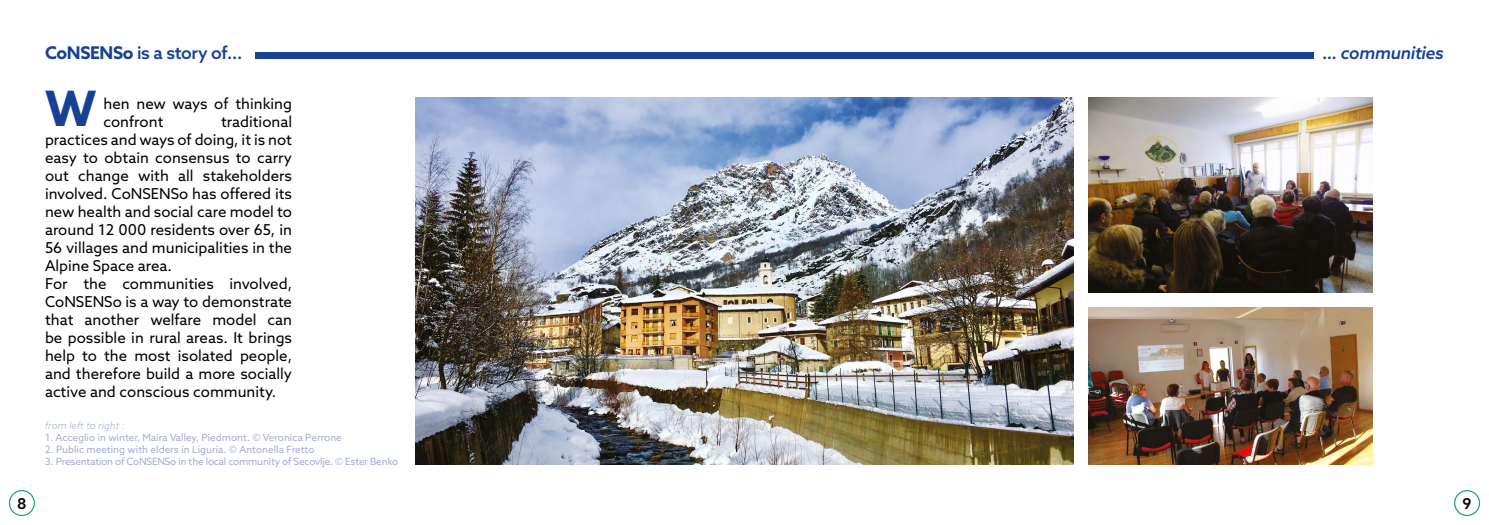
<style>
.page{position:relative;width:1489px;height:525px;background:#fff}
.page>*{position:absolute;margin:0;border:0;box-sizing:border-box;transform-origin:0 0}
.t1{font:700 48.75px "Azo Sans";color:#164194}
.t2{font:500 17.5px "Azo Sans";letter-spacing:-.02em;color:#164194}
.t3{font:italic 500 17.5px "Azo Sans";letter-spacing:-.02em;color:#164194}
.t4{font:15px/18px "Azo Sans";color:#000}
.t5{font:500 15px "Azo Sans";color:#000}
.t6{font:10px "Azo Sans";letter-spacing:-.005em;color:#a3add8}
.t7{font:italic 300 10px "Azo Sans";color:#a3add8}
.s1{font-weight:700}
</style>
<div class="page">
<div style="left:9px;top:489px;width:26px;height:27px;border:1px solid #1daa69;border-radius:50%"></div>
<div style="left:1453px;top:489px;width:26px;height:27px;border:1px solid #1daa69;border-radius:50%"></div>
<img style="left:415px;top:97px;width:658px;height:367px">
<img style="left:1088px;top:307px;width:284px;height:157px">
<img style="left:1088px;top:97px;width:284px;height:195px">
<div style="left:255px;top:52px;width:1058px;height:7px;background:#164194"></div>
<p class="t2" style="left:45px;top:41px;width:199px"><span class="s1">CoNSENSo</span> is a story of...</p>
<p class="t3" style="left:1322px;top:41px;width:122px">… communities</p>
<h1 class="t1" style="left:45px;top:76px;width:53px">W</h1>
<p class="t4" style="left:103px;top:94px;width:190px">hen new ways of thinking confront</p>
<p class="t4" style="left:45px;top:112px;width:248px;text-indent:176px">traditional practices and ways of doing, it is not easy to obtain consensus to carry out change with all stakeholders involved. CoNSENSo has offered its new health and social care model to around 12 000 residents over 65, in<br>56 villages and municipalities in the<br>Alpine Space area.<br>For the communities involved,<br>CoNSENSo is a way to demonstrate that another welfare model can be possible in rural areas. It brings help to the most isolated people, and therefore build a more socially active and conscious community.</p>
<p class="t7" style="left:45px;top:418px;width:81px">from left to right :</p>
<p class="t6" style="left:45px;top:430px;width:298px">1. Acceglio in winter, Maira Valley, Piedmont. © Veronica Perrone</p>
<p class="t6" style="left:45px;top:442px;width:271px">2. Public meeting with elders in Liguria. © Antonella Fretto</p>
<p class="t6" style="left:45px;top:454px;width:354px">3. Presentation of CoNSENSo in the local community of Secovlje. © Ester Benko</p>
<p class="t5" style="left:17px;top:493px;width:11px">8</p>
<p class="t5" style="left:1462px;top:493px;width:10px">9</p>
</div>
